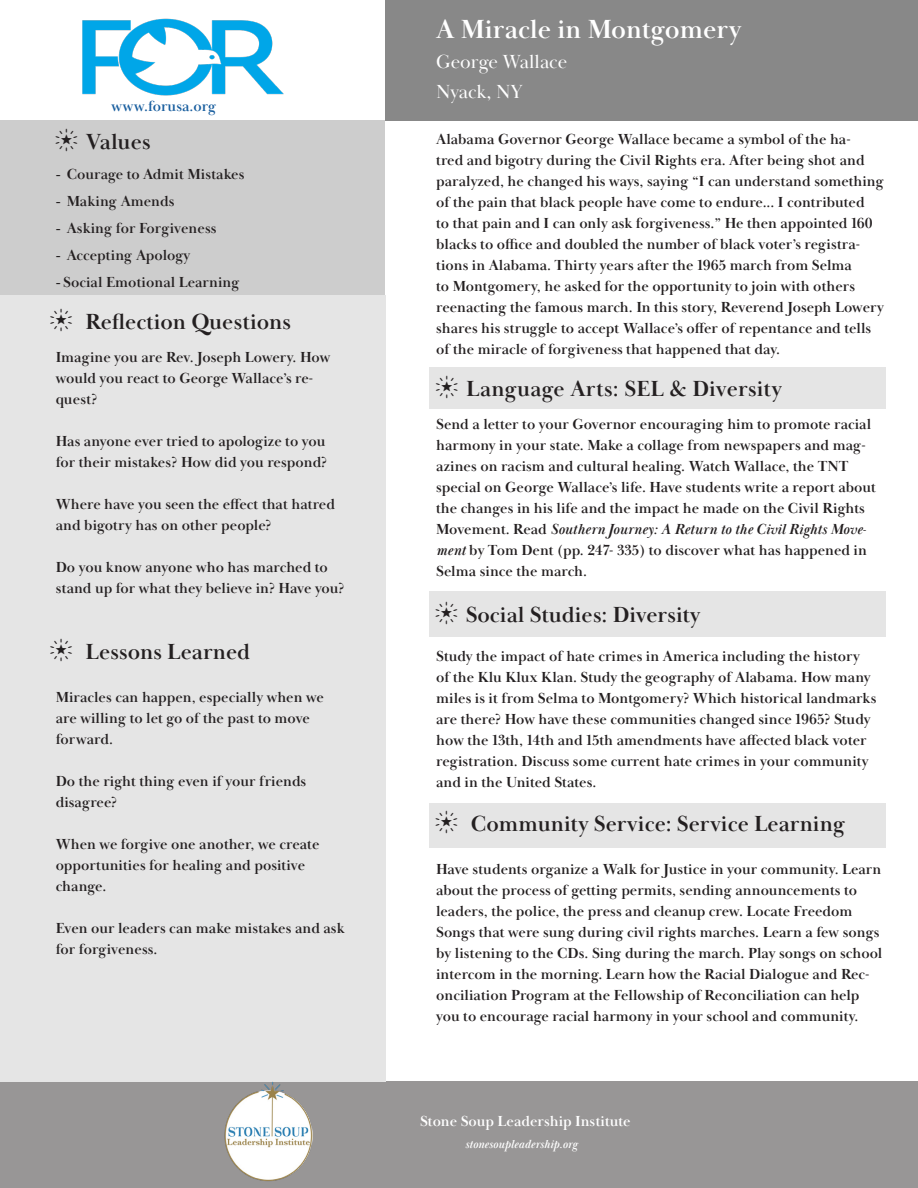
<style>
.page{position:relative;width:918px;height:1188px;background:#fff}
.page>*{position:absolute;margin:0;border:0;box-sizing:border-box;transform-origin:0 0}
.t1{font:700 27px "Baskerville Display PT";color:#fff}
.t2{font:700 22.5px "Baskerville Display PT";color:#231f20}
.t3{font:19.5px "Baskerville Display PT";color:#fff}
.t4{font:700 15px/21px "Baskerville Display PT";color:#231f20}
.t5{font:700 15px "Baskerville Display PT";color:#fff}
.t6{font:700 15px "Baskerville Display PT";color:#175d9e}
.t7{font:italic 700 12px "Baskerville Display PT";color:#fff}
.s1{font-family:"Times New Roman";font-weight:400}
.s2{font-style:italic}
</style>
<div class="page">
<div style="left:0;top:1081px;width:918px;height:107px;background:#989696"></div>
<div style="left:385px;top:0;width:533px;height:121px;background:#888"></div>
<div style="left:429px;top:367px;width:457px;height:42px;background:#e5e5e5"></div>
<div style="left:0;top:121px;width:385px;height:181px;background:#cdcdcd"></div>
<div style="left:0;top:295px;width:385px;height:786px;background:#e5e5e5"></div>
<div style="left:429px;top:592px;width:457px;height:45px;background:#e5e5e5"></div>
<div style="left:429px;top:803px;width:457px;height:45px;background:#e5e5e5"></div>
<img style="left:224px;top:1081px;width:89px;height:100px">
<img style="left:82px;top:19px;width:202px;height:76px">
<p class="t6" style="left:112px;top:97px;width:106px">www.forusa.org</p>
<p class="t2" style="left:86px;top:128px;width:67px">Values</p>
<p class="t4" style="left:56px;top:164px;width:190px"><span class="s1">-</span> Courage to Admit Mistakes</p>
<p class="t4" style="left:56px;top:191px;width:120px"><span class="s1">-</span> Making Amends</p>
<p class="t4" style="left:56px;top:218px;width:162px"><span class="s1">-</span> Asking for Forgiveness</p>
<p class="t4" style="left:56px;top:245px;width:136px"><span class="s1">-</span> Accepting Apology</p>
<p class="t4" style="left:56px;top:272px;width:185px"><span class="s1">-</span> Social Emotional Learning</p>
<p class="t2" style="left:86px;top:308px;width:207px">Reflection Questions</p>
<p class="t4" style="left:56px;top:347px;width:276px">Imagine you are Rev. Joseph Lowery. How</p>
<p class="t4" style="left:56px;top:368px;width:259px">would you react to George Wallace’s re&shy;quest?</p>
<p class="t4" style="left:56px;top:431px;width:273px">Has anyone ever tried to apologize to you for their mistakes? How did you respond?</p>
<p class="t4" style="left:56px;top:494px;width:281px">Where have you seen the effect that hatred and bigotry has on other people?</p>
<p class="t4" style="left:56px;top:557px;width:274px">Do you know anyone who has marched to</p>
<p class="t4" style="left:56px;top:578px;width:290px">stand up for what they believe in? Have you?</p>
<p class="t2" style="left:86px;top:638px;width:166px">Lessons Learned</p>
<p class="t4" style="left:56px;top:687px;width:270px">Miracles can happen, especially when we are willing to let go of the past to move forward.</p>
<p class="t4" style="left:56px;top:771px;width:252px">Do the right thing even if your friends</p>
<p class="t4" style="left:56px;top:792px;width:63px">disagree?</p>
<p class="t4" style="left:56px;top:834px;width:265px">When we forgive one another, we create</p>
<p class="t4" style="left:56px;top:855px;width:251px">opportunities for healing and positive change.</p>
<p class="t4" style="left:56px;top:918px;width:290px">Even our leaders can make mistakes and ask</p>
<p class="t4" style="left:56px;top:939px;width:103px">for forgiveness.</p>
<p class="t1" style="left:436px;top:13px;width:307px">A Miracle in Montgomery</p>
<p class="t3" style="left:436px;top:50px;width:133px">George Wallace</p>
<p class="t3" style="left:436px;top:80px;width:88px">Nyack, NY</p>
<p class="t4" style="left:436px;top:129px;width:449px">Alabama Governor George Wallace became a symbol of the ha-<br>tred and bigotry during the Civil Rights era. After being shot and paralyzed, he changed his ways, saying “I can understand something of the pain that black people have come to endure... I contributed<br>to that pain and I can only ask forgiveness.” He then appointed 160 blacks to office and doubled the number of black voter’s registra&shy;tions in Alabama. Thirty years after the 1965 march from Selma<br>to Montgomery, he asked for the opportunity to join with others reenacting the famous march. In this story, Reverend Joseph Lowery shares his struggle to accept Wallace’s offer of repentance and tells of the miracle of forgiveness that happened that day.</p>
<p class="t2" style="left:466px;top:375px;width:317px">Language Arts: SEL &amp; Diversity</p>
<p class="t4" style="left:436px;top:414px;width:441px">Send a letter to your Governor encouraging him to promote racial harmony in your state. Make a collage from newspapers and mag&shy;azines on racism and cultural healing. Watch Wallace, the TNT special on George Wallace’s life. Have students write a report about the changes in his life and the impact he made on the Civil Rights Movement. Read <span class="s2">Southern Journey: A Return to the Civil Rights Move&shy;ment</span> by Tom Dent (pp. 247- 335) to discover what has happened in Selma since the march.</p>
<p class="t2" style="left:466px;top:601px;width:236px">Social Studies: Diversity</p>
<p class="t4" style="left:436px;top:646px;width:442px">Study the impact of hate crimes in America including the history of the Klu Klux Klan. Study the geography of Alabama. How many miles is it from Selma to Montgomery? Which historical landmarks are there? How have these communities changed since 1965? Study how the 13th, 14th and 15th amendments have affected black voter registration. Discuss some current hate crimes in your community and in the United States.</p>
<p class="t2" style="left:471px;top:811px;width:376px">Community Service: Service Learning</p>
<p class="t4" style="left:436px;top:859px;width:448px">Have students organize a Walk for Justice in your community. Learn about the process of getting permits, sending announcements to leaders, the police, the press and cleanup crew. Locate Freedom Songs that were sung during civil rights marches. Learn a few songs by listening to the CDs. Sing during the march. Play songs on school intercom in the morning. Learn how the Racial Dialogue and Rec&shy;onciliation Program at the Fellowship of Reconciliation can help you to encourage racial harmony in your school and community.</p>
<p class="t5" style="left:420px;top:1112px;width:212px">Stone Soup Leadership Institute</p>
<p class="t7" style="left:465px;top:1137px;width:114px">stonesoupleadership.org</p>
</div>
